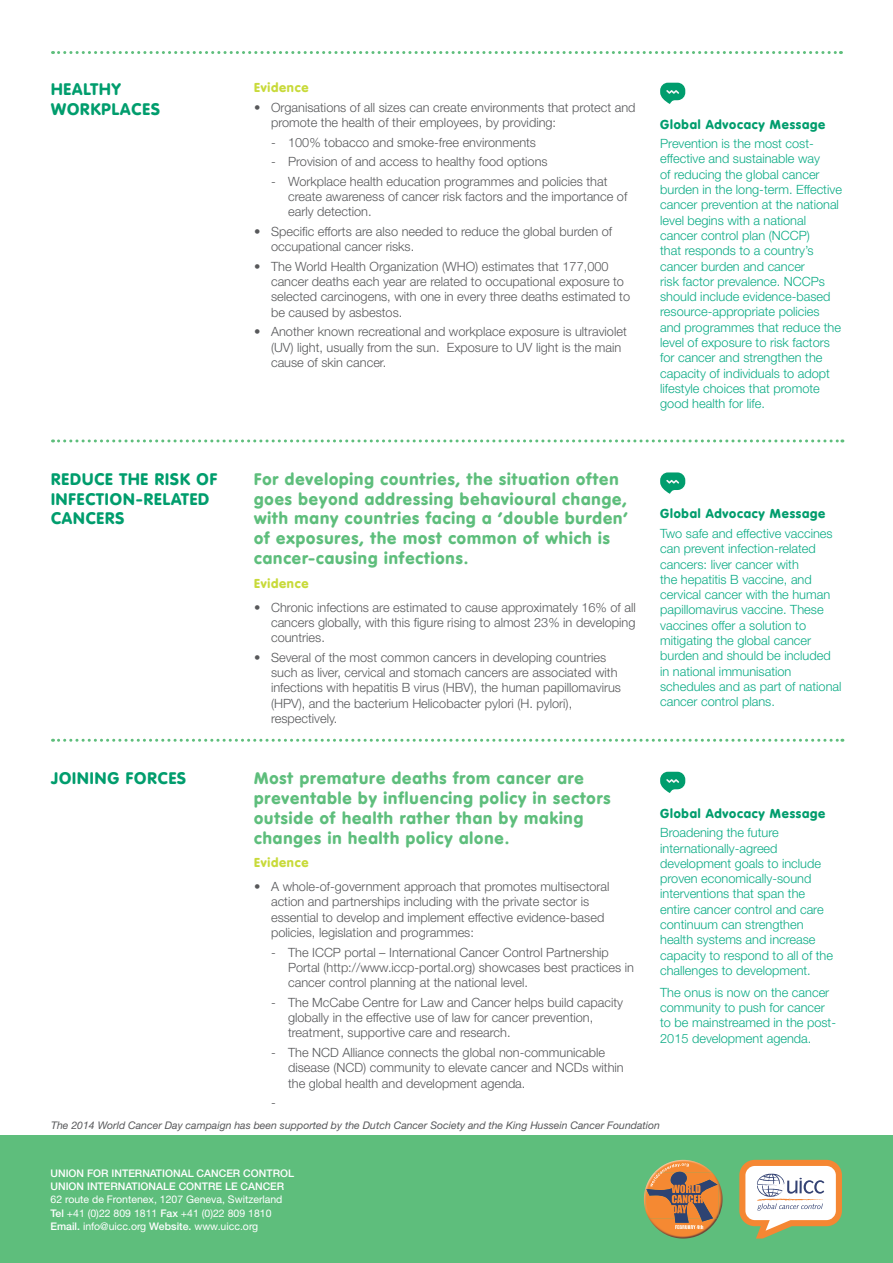
<style>
.page{position:relative;width:893px;height:1263px;background:#fff}
.page>*{position:absolute;margin:0;border:0;box-sizing:border-box;transform-origin:0 0}
.t1{font:900 16.5px/19.8px "VAG Rounded";letter-spacing:.06em;color:#5ebe7c}
.t2{font:900 16.5px/19.8px "VAG Rounded";letter-spacing:.06em;color:#009d6d}
.t3{font:300 12.75px/15.3px "Helvetica Neue";color:#57585a}
.t4{font:300 12.75px/15.3px "Helvetica Neue";color:#0bab85}
.t5{font:900 12.75px "VAG Rounded";letter-spacing:.06em;color:#009d6d}
.t6{font:900 12.75px "VAG Rounded";letter-spacing:.06em;color:#c8da3a}
.t7{font:10.5px "Helvetica Neue";color:#fff}
.t8{font:italic 10.5px "Helvetica Neue";color:#57585a}
.t9{font:500 10.5px "Helvetica Neue";color:#fff}
.s1{font-weight:500}
</style>
<div class="page">
<svg style="left:53px;top:439px;width:790px;height:3px"></svg>
<svg style="left:53px;top:51px;width:788px;height:3px"></svg>
<svg style="left:53px;top:739px;width:790px;height:3px"></svg>
<svg style="left:660px;top:83px;width:25px;height:21px"></svg>
<svg style="left:660px;top:472px;width:25px;height:22px"></svg>
<svg style="left:660px;top:772px;width:25px;height:21px"></svg>
<div style="left:0;top:1135px;width:893px;height:128px;background:#5ebe7c"></div>
<svg style="left:739px;top:1160px;width:103px;height:78px;background:#d9cdb1"></svg>
<img style="left:658px;top:1229px;width:51px;height:9px">
<svg style="left:644px;top:1160px;width:79px;height:69px"></svg>
<p class="t2" style="left:51px;top:80px;width:110px">HEALTHY<br>WORKPLACES</p>
<p class="t6" style="left:254px;top:80px;width:56px">Evidence</p>
<p class="t3" style="left:271px;top:99px;width:366px;text-indent:-17px">• Organisations of all sizes can create environments that protect and promote the health of their employees, by providing:</p>
<p class="t3" style="left:271px;top:134px;width:267px">- 100% tobacco and smoke-free environments</p>
<p class="t3" style="left:271px;top:154px;width:278px">- Provision of and access to healthy food options</p>
<p class="t3" style="left:288px;top:173px;width:341px;text-indent:-17px">- Workplace health education programmes and policies that create awareness of cancer risk factors and the importance of early detection.</p>
<p class="t3" style="left:271px;top:223px;width:343px;text-indent:-17px">• Specific efforts are also needed to reduce the global burden of occupational cancer risks.</p>
<p class="t3" style="left:271px;top:258px;width:361px;text-indent:-17px">• The World Health Organization (WHO) estimates that 177,000 cancer deaths each year are related to occupational exposure to selected carcinogens, with one in every three deaths estimated to be caused by asbestos.</p>
<p class="t3" style="left:271px;top:324px;width:357px;text-indent:-17px">• Another known recreational and workplace exposure is ultraviolet (UV) light, usually from the sun. Exposure to UV light is the main cause of skin cancer.</p>
<p class="t5" style="left:660px;top:116px;width:167px">Global Advocacy Message</p>
<p class="t4" style="left:660px;top:136px;width:183px">Prevention is the most cost&shy;effective and sustainable way<br>of reducing the global cancer burden in the long-term. Effective cancer prevention at the national level begins with a national cancer control plan (NCCP)<br>that responds to a country’s cancer burden and cancer<br>risk factor prevalence. NCCPs should include evidence-based resource-appropriate policies and programmes that reduce the level of exposure to risk factors for cancer and strengthen the capacity of individuals to adopt lifestyle choices that promote good health for life.</p>
<p class="t2" style="left:51px;top:470px;width:167px">REDUCE THE RISK OF<br>INFECTION-RELATED<br>CANCERS</p>
<p class="t1" style="left:254px;top:470px;width:375px">For developing countries, the situation often goes beyond addressing behavioural change, with many countries facing a ‘double burden’ of exposures, the most common of which is cancer-causing infections.</p>
<p class="t6" style="left:254px;top:576px;width:56px">Evidence</p>
<p class="t3" style="left:271px;top:599px;width:366px;text-align:justify;text-indent:-17px">• Chronic infections are estimated to cause approximately 16% of all cancers globally, with this figure rising to almost 23% in developing countries.</p>
<p class="t3" style="left:271px;top:649px;width:351px;text-indent:-17px">• Several of the most common cancers in developing countries such as liver, cervical and stomach cancers are associated with infections with hepatitis B virus (HBV), the human papillomavirus (HPV), and the bacterium Helicobacter pylori (H. pylori), respectively.</p>
<p class="t5" style="left:660px;top:506px;width:167px">Global Advocacy Message</p>
<p class="t4" style="left:660px;top:525px;width:183px">Two safe and effective vaccines can prevent infection-related cancers: liver cancer with<br>the hepatitis B vaccine, and cervical cancer with the human papillomavirus vaccine. These vaccines offer a solution to mitigating the global cancer burden and should be included in national immunisation schedules and as part of national cancer control plans.</p>
<p class="t2" style="left:51px;top:769px;width:137px">JOINING FORCES</p>
<p class="t1" style="left:254px;top:769px;width:358px">Most premature deaths from cancer are preventable by influencing policy in sectors outside of health rather than by making changes in health policy alone.</p>
<p class="t6" style="left:254px;top:855px;width:56px">Evidence</p>
<p class="t3" style="left:271px;top:879px;width:340px;text-indent:-17px">• A whole-of-government approach that promotes multisectoral action and partnerships including with the private sector is essential to develop and implement effective evidence-based policies, legislation and programmes:</p>
<p class="t3" style="left:288px;top:944px;width:347px;text-indent:-17px">- The ICCP portal – International Cancer Control Partnership<br>Portal (http://www.iccp-portal.org) showcases best practices in cancer control planning at the national level.</p>
<p class="t3" style="left:288px;top:994px;width:336px;text-indent:-17px">- The McCabe Centre for Law and Cancer helps build capacity globally in the effective use of law for cancer prevention, treatment, supportive care and research.</p>
<p class="t3" style="left:288px;top:1044px;width:337px;text-indent:-17px">- The NCD Alliance connects the global non-communicable disease (NCD) community to elevate cancer and NCDs within the global health and development agenda.</p>
<p class="t3" style="left:271px;top:1095px;width:6px">-</p>
<p class="t5" style="left:660px;top:805px;width:167px">Global Advocacy Message</p>
<p class="t4" style="left:660px;top:825px;width:174px">Broadening the future internationally-agreed development goals to include proven economically-sound interventions that span the entire cancer control and care continuum can strengthen health systems and increase capacity to respond to all of the challenges to development.</p>
<p class="t4" style="left:660px;top:984px;width:177px">The onus is now on the cancer community to push for cancer to be mainstreamed in the post-<br>2015 development agenda.</p>
<p class="t8" style="left:51px;top:1119px;width:610px">The 2014 World Cancer Day campaign has been supported by the Dutch Cancer Society and the King Hussein Cancer Foundation</p>
<p class="t9" style="left:51px;top:1167px;width:245px">UNION FOR INTERNATIONAL CANCER CONTROL</p>
<p class="t9" style="left:51px;top:1180px;width:235px">UNION INTERNATIONALE CONTRE LE CANCER</p>
<p class="t7" style="left:51px;top:1193px;width:234px">62 route de Frontenex, 1207 Geneva, Switzerland</p>
<p class="t7" style="left:51px;top:1206px;width:222px"><span class="s1">Tel</span> +41 (0)22 809 1811 <span class="s1">Fax</span> +41 (0)22 809 1810</p>
<p class="t7" style="left:51px;top:1220px;width:209px"><span class="s1">Email.</span> info@uicc.org <span class="s1">Website.</span> www.uicc.org</p>
</div>
